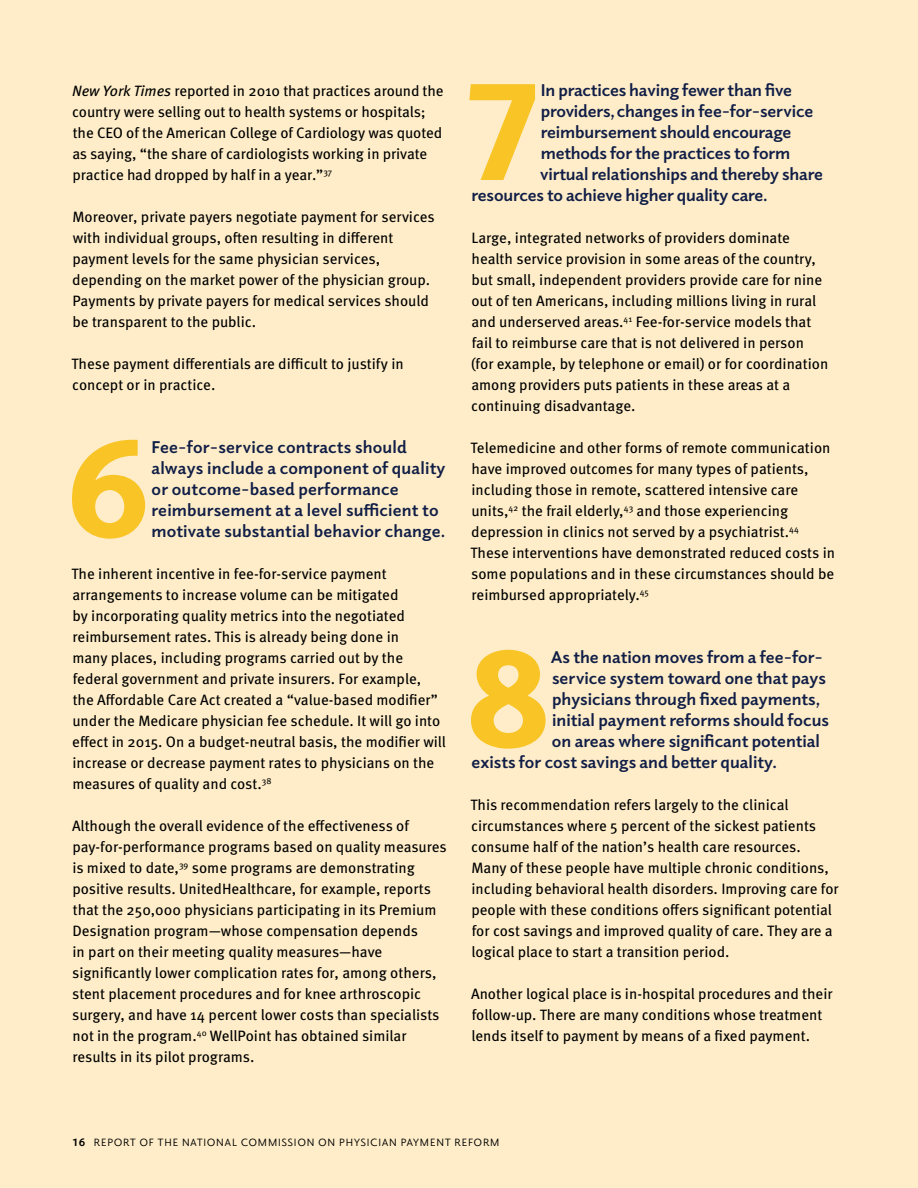
<style>
.page{position:relative;width:918px;height:1188px;background:#feedc8}
.page>*{position:absolute;margin:0;border:0;box-sizing:border-box;transform-origin:0 0}
.t1{font:900 139.65px "Elido";color:#f9c426}
.t2{font:700 17.25px/21px "Elido";color:#101d46}
.t3{font:15px/21px "Meta OT";color:#000}
.t4{font:15px "Elido";letter-spacing:.02em;color:#000}
.s1{font-style:italic}
.s2{font-weight:600}
</style>
<div class="page">
<p class="t3" style="left:72px;top:80px;width:373px"><span class="s1">New York Times</span> reported in 2010 that practices around the country were selling out to health systems or hospitals; the CEO of the American College of Cardiology was quoted as saying, “the share of cardiologists working in private practice had dropped by half in a year.”<sup>37</sup></p>
<p class="t3" style="left:72px;top:206px;width:364px">Moreover, private payers negotiate payment for services with individual groups, often resulting in different payment levels for the same physician services, depending on the market power of the physician group.<br>Payments by private payers for medical services should be transparent to the public.</p>
<p class="t3" style="left:72px;top:353px;width:334px">These payment differentials are difficult to justify in concept or in practice.</p>
<h1 class="t1" style="left:66px;top:394px;width:86px">6</h1>
<p class="t2" style="left:152px;top:436px;width:295px">Fee-for-service contracts should always include a component of quality or outcome-based performance reimbursement at a level sufficient to motivate substantial behavior change.</p>
<p class="t3" style="left:71px;top:563px;width:376px">The inherent incentive in fee-for-service payment arrangements to increase volume can be mitigated<br>by incorporating quality metrics into the negotiated reimbursement rates. This is already being done in<br>many places, including programs carried out by the federal government and private insurers. For example,<br>the Affordable Care Act created a “value-based modifier” under the Medicare physician fee schedule. It will go into effect in 2015. On a budget-neutral basis, the modifier will increase or decrease payment rates to physicians on the measures of quality and cost.<sup>38</sup></p>
<p class="t3" style="left:72px;top:815px;width:376px">Although the overall evidence of the effectiveness of pay-for-performance programs based on quality measures is mixed to date,<sup>39</sup> some programs are demonstrating positive results. UnitedHealthcare, for example, reports that the 250,000 physicians participating in its Premium Designation program—whose compensation depends<br>in part on their meeting quality measures—have significantly lower complication rates for, among others, stent placement procedures and for knee arthroscopic surgery, and have 14 percent lower costs than specialists not in the program.<sup>40</sup> WellPoint has obtained similar results in its pilot programs.</p>
<h1 class="t1" style="left:467px;top:37px;width:75px">7</h1>
<p class="t2" style="left:541px;top:79px;width:253px">I n practices having fewer than five</p>
<p class="t2" style="left:541px;top:100px;width:274px">providers, changes in fee-for-service</p>
<p class="t2" style="left:541px;top:121px;width:252px">reimbursement should encourage</p>
<p class="t2" style="left:541px;top:142px;width:251px">methods for the practices to form</p>
<p class="t2" style="left:540px;top:163px;width:284px">virtual relationships and thereby share</p>
<p class="t2" style="left:472px;top:184px;width:298px">resources to achieve higher quality care.</p>
<p class="t3" style="left:471px;top:227px;width:359px">Large, integrated networks of providers dominate health service provision in some areas of the country, but small, independent providers provide care for nine out of ten Americans, including millions living in rural and underserved areas.<sup>41</sup> Fee-for-service models that fail to reimburse care that is not delivered in person (for example, by telephone or email) or for coordination among providers puts patients in these areas at a continuing disadvantage.</p>
<p class="t3" style="left:470px;top:437px;width:366px">Telemedicine and other forms of remote communication have improved outcomes for many types of patients, including those in remote, scattered intensive care units,<sup>42</sup> the frail elderly,<sup>43</sup> and those experiencing depression in clinics not served by a psychiatrist.<sup>44<br></sup>These interventions have demonstrated reduced costs in some populations and in these circumstances should be reimbursed appropriately.<sup>45</sup></p>
<h1 class="t1" style="left:465px;top:604px;width:88px">8</h1>
<p class="t2" style="left:551px;top:646px;width:274px">As the nation moves from a fee-for-</p>
<p class="t2" style="left:552px;top:667px;width:276px">service system toward one that pays</p>
<p class="t2" style="left:552px;top:688px;width:270px">physicians through fixed payments,</p>
<p class="t2" style="left:552px;top:709px;width:278px">initial payment reforms should focus</p>
<p class="t2" style="left:552px;top:730px;width:270px">on areas where significant potential</p>
<p class="t2" style="left:472px;top:751px;width:307px">exists for cost savings and better quality.</p>
<p class="t3" style="left:470px;top:794px;width:370px">This recommendation refers largely to the clinical circumstances where 5 percent of the sickest patients consume half of the nation’s health care resources.<br>Many of these people have multiple chronic conditions, including behavioral health disorders. Improving care for people with these conditions offers significant potential for cost savings and improved quality of care. They are a logical place to start a transition period.</p>
<p class="t3" style="left:471px;top:983px;width:363px">Another logical place is in-hospital procedures and their follow-up. There are many conditions whose treatment lends itself to payment by means of a fixed payment.</p>
<p class="t4" style="left:72px;top:1131px;width:429px"><span class="s2">16</span> Report of the National Commission on Physician Payment Reform</p>
</div>
